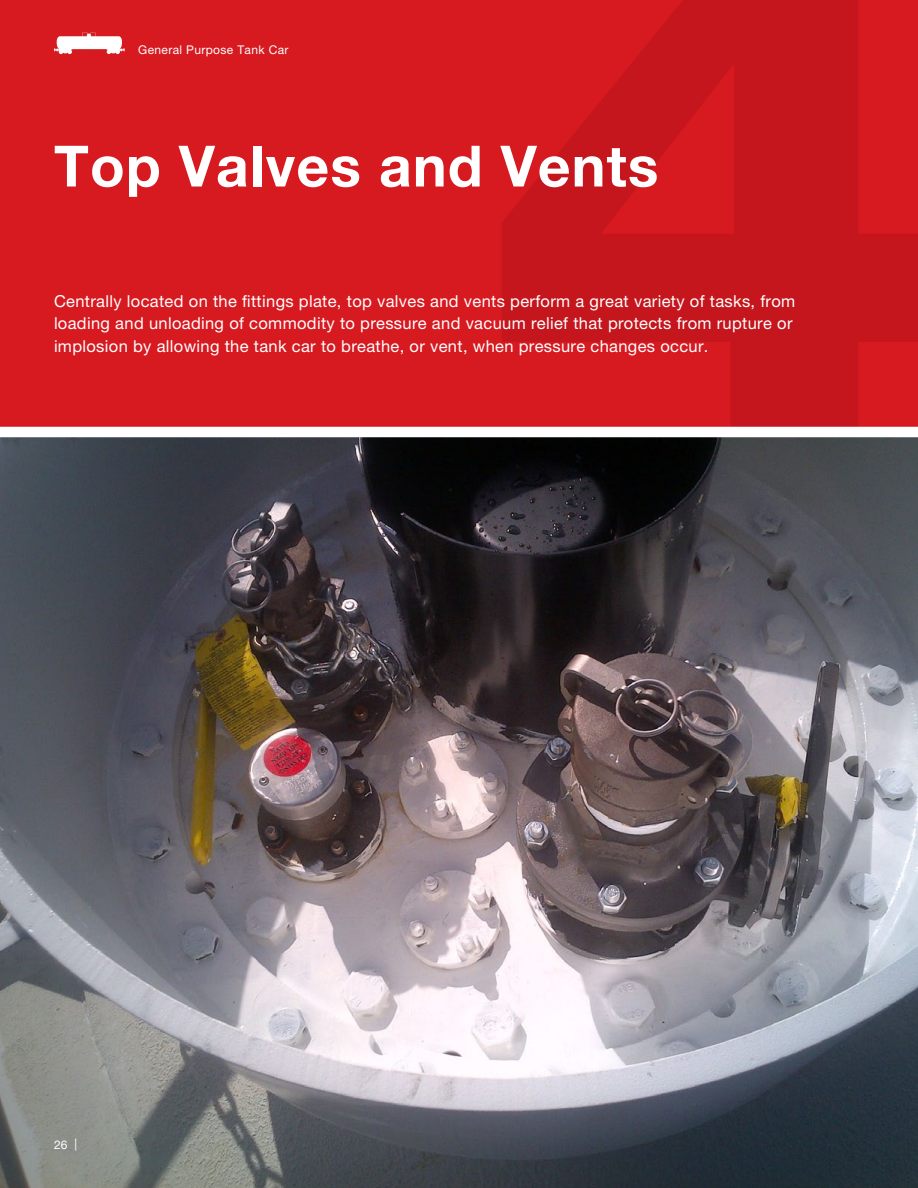
<style>
.page{position:relative;width:918px;height:1188px;background:#fff}
.page>*{position:absolute;margin:0;border:0;box-sizing:border-box;transform-origin:0 0}
.t1{font:700 57px "Helvetica Neue LT Pro";letter-spacing:.02em;color:#fff}
.t2{font:16.5px/22.5px "Helvetica Neue LT Pro";letter-spacing:.02em;color:#fff}
.t3{font:12px "Helvetica Neue LT Pro";letter-spacing:.03em;color:#fff}
</style>
<div class="page">
<div style="left:0;top:0;width:918px;height:432px;background:#d71920"></div>
<img style="left:0;top:437px;width:918px;height:751px">
<div style="left:0;top:427px;width:918px;height:10px;background:#fff"></div>
<svg style="left:54px;top:32px;width:71px;height:22px"></svg>
<p class="t3" style="left:138px;top:43px;width:152px">General Purpose Tank Car</p>
<h1 class="t1" style="left:54px;top:131px;width:606px">Top Valves and Vents</h1>
<p class="t2" style="left:54px;top:289px;width:743px">Centrally located on the fittings plate, top valves and vents perform a great variety of tasks, from loading and unloading of commodity to pressure and vacuum relief that protects from rupture or implosion by allowing the tank car to breathe, or vent, when pressure changes occur.</p>
<p class="t3" style="left:54px;top:1138px;width:25px">26 |</p>
</div>
